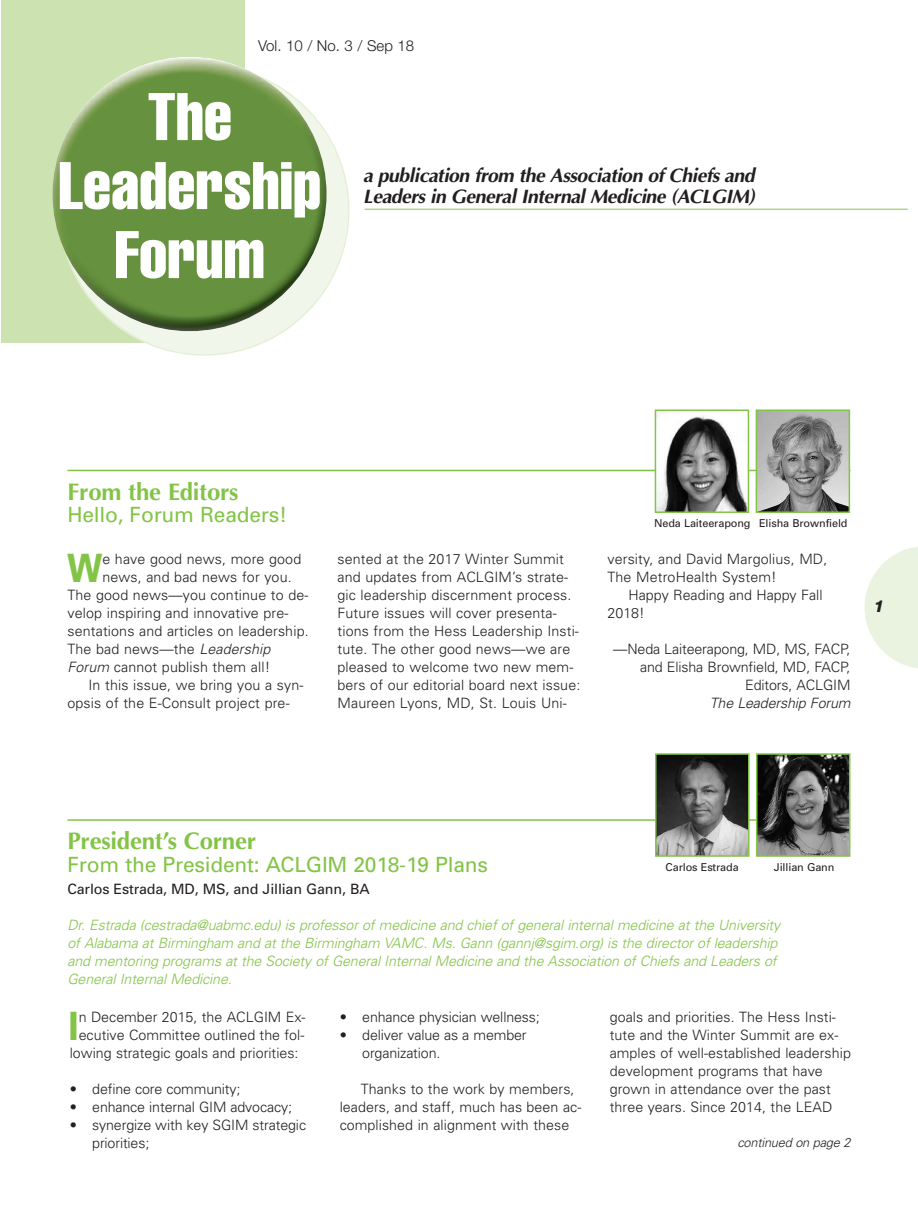
<style>
.page{position:relative;width:918px;height:1215px;background:#fff}
.page>*{position:absolute;margin:0;border:0;box-sizing:border-box;transform-origin:0 0}
.t1{font:extra-condensed 66px/69px "Helvetica";color:#fff;text-align:center}
.t2{font:700 condensed 39.15px "Univers";color:#83c447}
.t3{font:700 24px "Optima";letter-spacing:-.01em;color:#83c447}
.t4{font:21px "Univers";letter-spacing:-.01em;color:#83c447}
.t5{font:italic 700 19.5px/21px "Optima";letter-spacing:-.025em;color:#231f20}
.t6{font:italic 800 16.5px "Helvetica Neue";color:#231f20}
.t7{font:300 15px "Helvetica Neue";color:#231f20}
.t8{font:300 14.25px/18px "Univers";letter-spacing:.005em;color:#231f20}
.t9{font:italic 300 14.25px/18px "Univers";letter-spacing:-.01em;color:#83c447}
.t10{font:14.25px "Univers";letter-spacing:-.01em;color:#231f20}
.t11{font:italic 300 14.25px "Univers";color:#231f20}
.t12{font:italic 300 12.75px "Univers";letter-spacing:-.015em;color:#231f20}
.t13{font:10.8px "Univers";letter-spacing:-.01em;color:#231f20}
.s1{font-style:italic}
</style>
<div class="page">
<hr style="left:68px;top:470px;width:782px;height:1px;background:#83c447">
<div style="left:1px;top:0;width:244px;height:342px;background:#cce3b1"></div>
<svg style="left:59px;top:65px;width:290px;height:291px"></svg>
<hr style="left:365px;top:209px;width:543px;height:1px;background:#83c447">
<img style="left:52px;top:57px;width:275px;height:274px;border-radius:50%">
<svg style="left:865px;top:546px;width:53px;height:122px"></svg>
<hr style="left:68px;top:819px;width:782px;height:2px;background:#83c447">
<img style="left:759px;top:413px;width:88px;height:97px">
<div style="left:756px;top:410px;width:94px;height:103px;border:2px solid #83c447"></div>
<img style="left:658px;top:415px;width:88px;height:95px">
<div style="left:655px;top:410px;width:94px;height:103px;border:2px solid #83c447"></div>
<img style="left:759px;top:756px;width:88px;height:98px">
<div style="left:756px;top:753px;width:94px;height:104px;border:2px solid #83c447"></div>
<img style="left:658px;top:756px;width:89px;height:98px">
<div style="left:655px;top:753px;width:95px;height:104px;border:2px solid #83c447"></div>
<p class="t7" style="left:258px;top:33px;width:158px">Vol. 10 / No. 3 / Sep 18</p>
<h1 class="t1" style="left:58px;top:86px;width:264px">The<br>Leadership<br>Forum</h1>
<h3 class="t5" style="left:363px;top:165px;width:393px">a publication from the Association of Chiefs and<br>Leaders in General Internal Medicine (ACLGIM)</h3>
<h3 class="t3" style="left:68px;top:478px;width:173px">From the Editors</h3>
<h3 class="t4" style="left:68px;top:507px;width:221px">Hello, Forum Readers!</h3>
<h2 class="t2" style="left:68px;top:554px;width:36px">W</h2>
<p class="t8" style="left:102px;top:551px;width:200px">e have good news, more good</p>
<p class="t8" style="left:102px;top:569px;width:191px">news, and bad news for you.</p>
<p class="t8" style="left:67px;top:587px;width:242px">The good news—you continue to de-</p>
<p class="t8" style="left:67px;top:605px;width:222px">velop inspiring and innovative pre-</p>
<p class="t8" style="left:67px;top:623px;width:243px">sentations and articles on leadership.</p>
<p class="t8" style="left:67px;top:641px;width:207px">The bad news—the <span class="s1">Leadership</span></p>
<p class="t8" style="left:67px;top:659px;width:204px"><span class="s1">Forum</span> cannot publish them all!</p>
<p class="t8" style="left:88px;top:677px;width:216px">In this issue, we bring you a syn-</p>
<p class="t8" style="left:67px;top:695px;width:224px">opsis of the E-Consult project pre-</p>
<p class="t13" style="left:654px;top:520px;width:195px">Neda Laiteerapong Elisha Brownfield</p>
<p class="t8" style="left:337px;top:551px;width:244px">sented at the 2017 Winter Summit and updates from ACLGIM’s strate&shy;gic leadership discernment process.<br>Future issues will cover presenta&shy;tions from the Hess Leadership Insti&shy;tute. The other good news—we are pleased to welcome two new mem&shy;bers of our editorial board next issue:<br>Maureen Lyons, MD, St. Louis Uni-</p>
<p class="t8" style="left:607px;top:551px;width:221px">versity, and David Margolius, MD,<br>The MetroHealth System!</p>
<p class="t8" style="left:607px;top:587px;width:217px;text-indent:21px">Happy Reading and Happy Fall<br>2018!</p>
<p class="t8" style="left:613px;top:641px;width:239px;text-align:right">—Neda Laiteerapong, MD, MS, FACP, and Elisha Brownfield, MD, FACP,<br>Editors, ACLGIM</p>
<p class="t11" style="left:710px;top:697px;width:145px">The Leadership Forum</p>
<p class="t6" style="left:874px;top:600px;width:12px">1</p>
<h3 class="t3" style="left:68px;top:827px;width:190px">President’s Corner</h3>
<h3 class="t4" style="left:68px;top:857px;width:422px">From the President: ACLGIM 2018-19 Plans</h3>
<p class="t10" style="left:68px;top:884px;width:304px">Carlos Estrada, MD, MS, and Jillian Gann, BA</p>
<p class="t9" style="left:67px;top:918px;width:714px">Dr. Estrada (cestrada@uabmc.edu) is professor of medicine and chief of general internal medicine at the University of Alabama at Birmingham and at the Birmingham VAMC. Ms. Gann (gannj@sgim.org) is the director of leadership and mentoring programs at the Society of General Internal Medicine and the Association of Chiefs and Leaders of General Internal Medicine.</p>
<h2 class="t2" style="left:68px;top:1011px;width:12px">I</h2>
<p class="t8" style="left:79px;top:1009px;width:228px">n December 2015, the ACLGIM Ex-</p>
<p class="t13" style="left:666px;top:863px;width:75px">Carlos Estrada</p>
<p class="t13" style="left:774px;top:863px;width:62px">Jillian Gann</p>
<p class="t8" style="left:610px;top:1009px;width:243px">goals and priorities. The Hess Insti&shy;tute and the Winter Summit are ex&shy;amples of well-established leadership development programs that have grown in attendance over the past three years. Since 2014, the LEAD</p>
<p class="t8" style="left:340px;top:1009px;width:202px">• enhance physician wellness;</p>
<p class="t8" style="left:362px;top:1027px;width:166px;text-indent:-22px">• deliver value as a member organization.</p>
<p class="t8" style="left:340px;top:1081px;width:243px;text-indent:21px">Thanks to the work by members, leaders, and staff, much has been ac&shy;complished in alignment with these</p>
<p class="t8" style="left:79px;top:1027px;width:227px">ecutive Committee outlined the fol-</p>
<p class="t8" style="left:70px;top:1045px;width:230px">lowing strategic goals and priorities:</p>
<p class="t8" style="left:70px;top:1081px;width:172px">• define core community;</p>
<p class="t8" style="left:70px;top:1099px;width:224px">• enhance internal GIM advocacy;</p>
<p class="t8" style="left:92px;top:1117px;width:215px;text-indent:-22px">• synergize with key SGIM strategic priorities;</p>
<p class="t12" style="left:737px;top:1138px;width:115px">continued on page 2</p>
</div>
